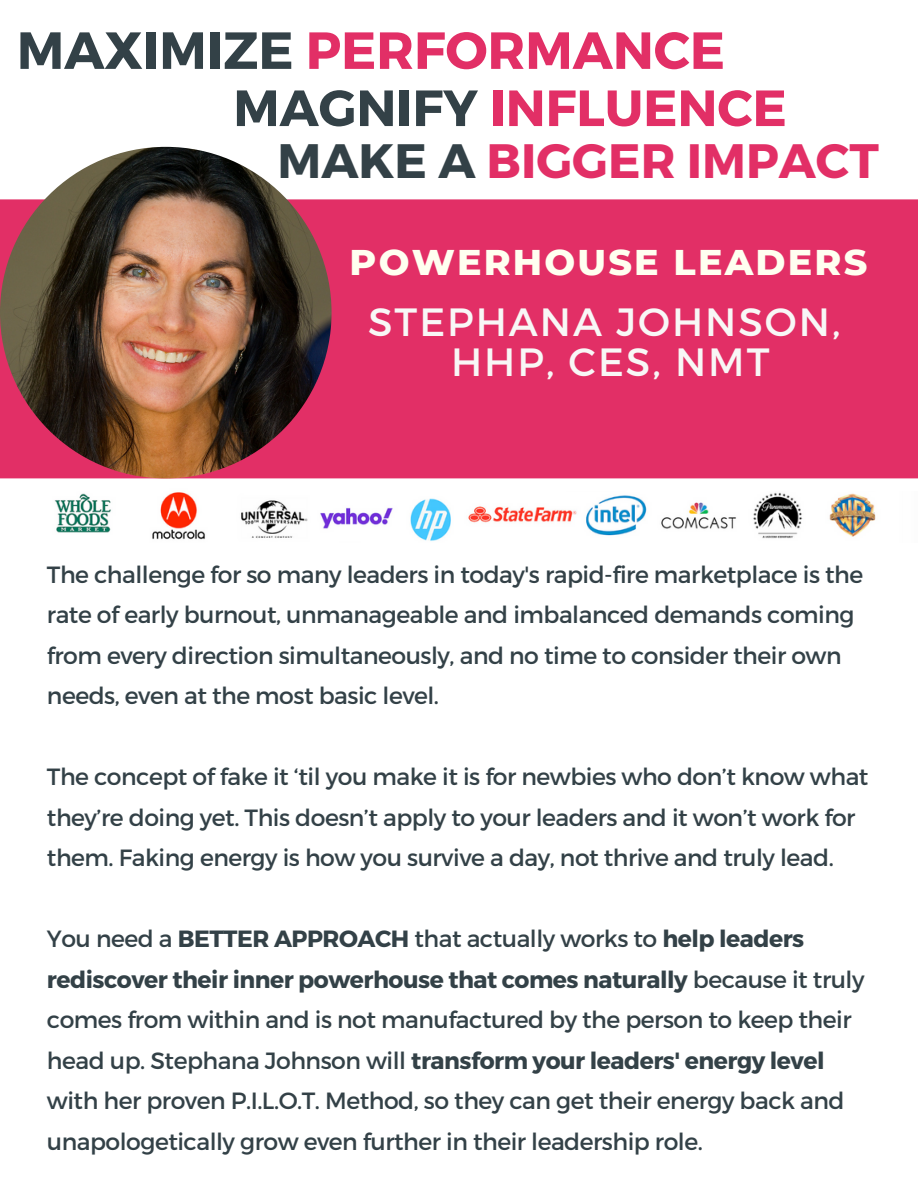
<style>
.page{position:relative;width:918px;height:1188px;background:#fff}
.page>*{position:absolute;margin:0;border:0;box-sizing:border-box;transform-origin:0 0}
.t1{font:700 52.2px "Montserrat";color:#e22f66}
.t2{font:700 50.85px "Montserrat";color:#e22f66}
.t3{font:700 48.3px "Montserrat";color:#e22f66}
.t4{font:39.45px/40.5px "Montserrat";letter-spacing:.05em;color:#f8f7f6;text-align:center}
.t5{font:800 36.45px "Montserrat";letter-spacing:.06em;color:#fffff0}
.t6{font:23.55px/40.5px "Montserrat";letter-spacing:-.02em;color:#334147}
.s1{color:#334147}
.s2{font-weight:700}
</style>
<div class="page">
<div style="left:0;top:199px;width:918px;height:279px;background:#e22f66"></div>
<img style="left:0;top:147px;width:332px;height:331px;border-radius:50%">
<img style="left:54px;top:492px;width:397px;height:49px">
<img style="left:468px;top:492px;width:408px;height:47px">
<h1 class="t1" style="left:17px;top:16px;width:710px"><span class="s1">MAXIMIZE</span> PERFORMANCE</h1>
<h2 class="t2" style="left:233px;top:75px;width:555px"><span class="s1">MAGNIFY</span> INFLUENCE</h2>
<h3 class="t3" style="left:278px;top:130px;width:603px"><span class="s1">MAKE A</span> BIGGER IMPACT</h3>
<h3 class="t5" style="left:350px;top:240px;width:519px">POWERHOUSE LEADERS</h3>
<h3 class="t4" style="left:368px;top:300px;width:474px">STEPHANA JOHNSON,<br>HHP, CES, NMT</h3>
<p class="t6" style="left:47px;top:553px;width:818px">The challenge for so many leaders in today's rapid-fire marketplace is the rate of early burnout, unmanageable and imbalanced demands coming from every direction simultaneously, and no time to consider their own needs, even at the most basic level.</p>
<p class="t6" style="left:47px;top:756px;width:823px">The concept of fake it ‘til you make it is for newbies who don’t know what they’re doing yet. This doesn’t apply to your leaders and it won’t work for them. Faking energy is how you survive a day, not thrive and truly lead.</p>
<p class="t6" style="left:47px;top:918px;width:819px">You need a <span class="s2">BETTER APPROACH</span> that actually works to <span class="s2">help leaders rediscover their inner powerhouse that comes naturally</span> because it truly comes from within and is not manufactured by the person to keep their head up. Stephana Johnson will <span class="s2">transform your leaders' energy level </span>with her proven P.I.L.O.T. Method, so they can get their energy back and unapologetically grow even further in their leadership role.</p>
</div>
